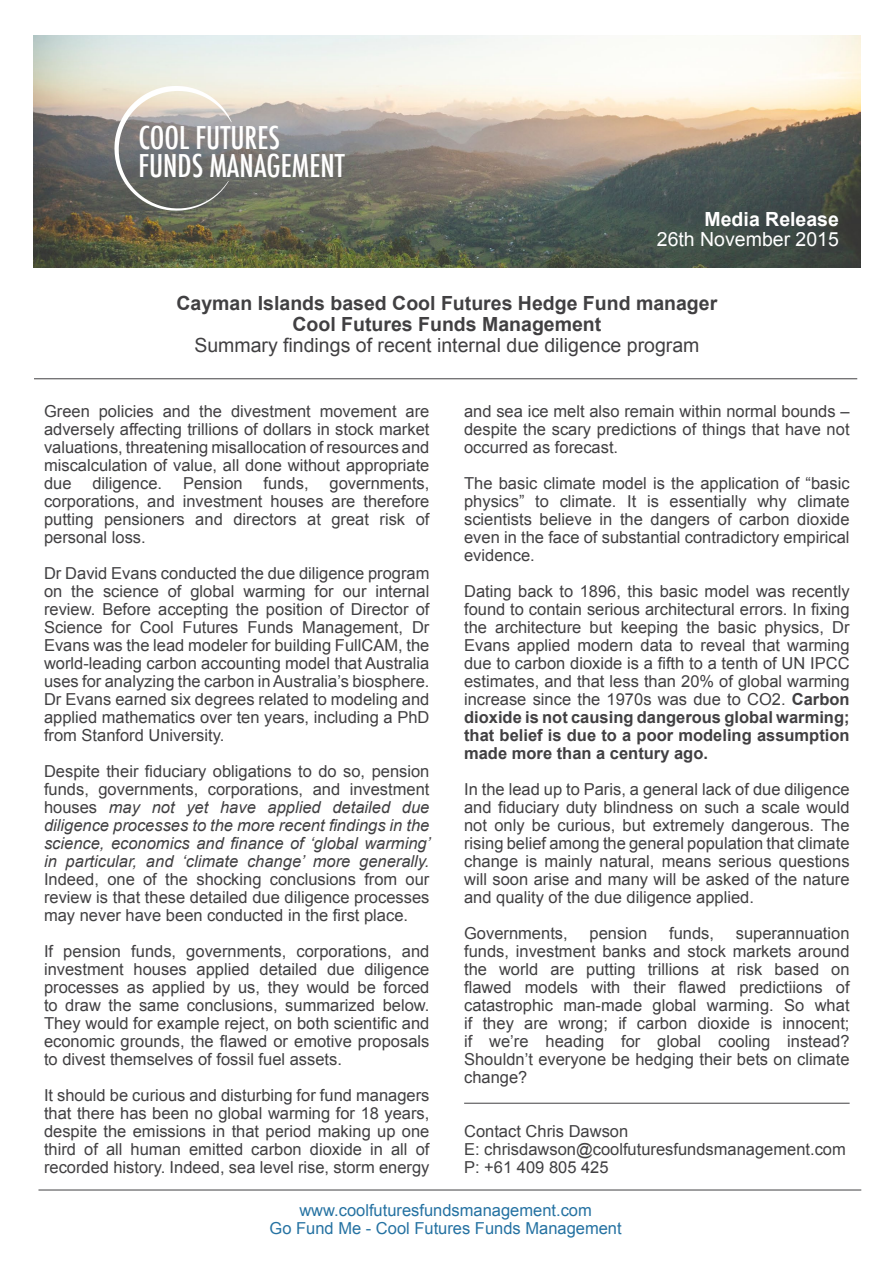
<style>
.page{position:relative;width:893px;height:1263px;background:#fff}
.page>*{position:absolute;margin:0;border:0;box-sizing:border-box;transform-origin:0 0}
.t1{font:500 condensed 30.6px/27.9px "Futura";color:#fff}
.t2{font:700 19.5px/21px "Arial";color:#414042;text-align:center}
.t3{font:19.5px "Arial";color:#414042}
.t4{font:19.5px "Arial";color:#fff}
.t5{font:700 19.5px "Arial";color:#fff}
.t6{font:16.5px/18px "Arial";color:#414042;text-align:justify}
.t7{font:italic 16.5px/18px "Arial";color:#414042;text-align:justify}
.t8{font:16.5px/18px "Arial";color:#2572a2;text-align:center}
.s1{font-weight:700}
.s2{font-style:normal}
</style>
<div class="page">
<img style="left:33px;top:35px;width:827px;height:232px">
<svg style="left:114px;top:86px;width:118px;height:125px;background:#94928e"></svg>
<hr style="left:464px;top:1103px;width:386px;height:1px;background:#414042">
<hr style="left:34px;top:378px;width:823px;height:1px;background:#414042">
<hr style="left:38px;top:1189px;width:823px;height:1px;background:#414042">
<h1 class="t1" style="left:138px;top:124px;width:208px">COOL FUTURES<br>FUNDS MANAGEMENT</h1>
<p class="t5" style="left:705px;top:206px;width:136px">Media Release</p>
<p class="t4" style="left:657px;top:226px;width:184px">26th November 2015</p>
<p class="t2" style="left:177px;top:293px;width:542px">Cayman Islands based Cool Futures Hedge Fund manager<br>Cool Futures Funds Management</p>
<p class="t3" style="left:194px;top:332px;width:507px">Summary findings of recent internal due diligence program</p>
<p class="t6" style="left:464px;top:402px;width:387px">and sea ice melt also remain within normal bounds – despite the scary predictions of things that have not occurred as forecast.</p>
<p class="t6" style="left:464px;top:474px;width:387px">The basic climate model is the application of “basic physics” to climate. It is essentially why climate scientists believe in the dangers of carbon dioxide even in the face of substantial contradictory empirical evidence.</p>
<p class="t6" style="left:464px;top:582px;width:387px">Dating back to 1896, this basic model was recently found to contain serious architectural errors. In fixing the architecture but keeping the basic physics, Dr Evans applied modern data to reveal that warming due to carbon dioxide is a fifth to a tenth of UN IPCC estimates, and that less than 20% of global warming increase since the 1970s was due to CO2. <span class="s1">Carbon dioxide is not causing dangerous global warming; that belief is due to a poor modeling assumption made more than a century ago.</span></p>
<p class="t6" style="left:464px;top:780px;width:387px">In the lead up to Paris, a general lack of due diligence and fiduciary duty blindness on such a scale would not only be curious, but extremely dangerous. The rising belief among the general population that climate change is mainly natural, means serious questions will soon arise and many will be asked of the nature and quality of the due diligence applied.</p>
<p class="t6" style="left:464px;top:924px;width:105px">Governments,</p>
<p class="t6" style="left:589px;top:924px;width:59px">pension</p>
<p class="t6" style="left:669px;top:924px;width:46px">funds,</p>
<p class="t6" style="left:44px;top:402px;width:387px">Green policies and the divestment movement are adversely affecting trillions of dollars in stock market valuations, threatening misallocation of resources and miscalculation of value, all done without appropriate due</p>
<p class="t6" style="left:92px;top:474px;width:71px">diligence.</p>
<p class="t6" style="left:183px;top:474px;width:61px">Pension</p>
<p class="t6" style="left:264px;top:474px;width:46px">funds,</p>
<p class="t6" style="left:44px;top:474px;width:387px;text-indent:285px">governments, corporations, and investment houses are therefore putting pensioners and directors at great risk of personal loss.</p>
<p class="t6" style="left:44px;top:564px;width:387px">Dr David Evans conducted the due diligence program on the science of global warming for our internal review. Before accepting the position of Director of Science for Cool Futures Funds Management, Dr Evans was the lead modeler for building FullCAM, the world-leading carbon accounting model that Australia uses for analyzing the carbon in Australia’s biosphere.<br>Dr Evans earned six degrees related to modeling and applied mathematics over ten years, including a PhD from Stanford University.</p>
<p class="t7" style="left:44px;top:762px;width:388px"><span class="s2">Despite their fiduciary obligations to do so, pension funds, governments, corporations, and investment houses</span> may not yet have applied detailed due diligence processes to the more recent findings in the science, economics and finance of ‘global warming’ in particular, and ‘climate change’ more generally.</p>
<p class="t6" style="left:44px;top:870px;width:387px">Indeed, one of the shocking conclusions from our review is that these detailed due diligence processes may never have been conducted in the first place.</p>
<p class="t6" style="left:44px;top:942px;width:387px">If pension funds, governments, corporations, and investment houses applied detailed due diligence processes as applied by us, they would be forced to draw the same conclusions, summarized below.<br>They would for example reject, on both scientific and economic grounds, the flawed or emotive proposals to divest themselves of fossil fuel assets.</p>
<p class="t6" style="left:44px;top:1086px;width:387px">It should be curious and disturbing for fund managers that there has been no global warming for 18 years, despite the emissions in that period making up one third of all human emitted carbon dioxide in all of recorded history. Indeed, sea level rise, storm energy</p>
<p class="t6" style="left:464px;top:924px;width:387px;text-indent:272px">superannuation funds, investment banks and stock markets around the world are putting trillions at risk based on flawed models with their flawed predictiions of catastrophic man-made global warming. So what if they are wrong; if carbon dioxide is innocent; if we’re heading for global cooling instead?<br>Shouldn’t everyone be hedging their bets on climate change?</p>
<p class="t6" style="left:464px;top:1122px;width:383px;text-align:left">Contact Chris Dawson<br>E: chrisdawson@coolfuturesfundsmanagement.com<br>P: +61 409 805 425</p>
<p class="t8" style="left:270px;top:1201px;width:354px">www.coolfuturesfundsmanagement.com<br>Go Fund Me - Cool Futures Funds Management</p>
</div>
